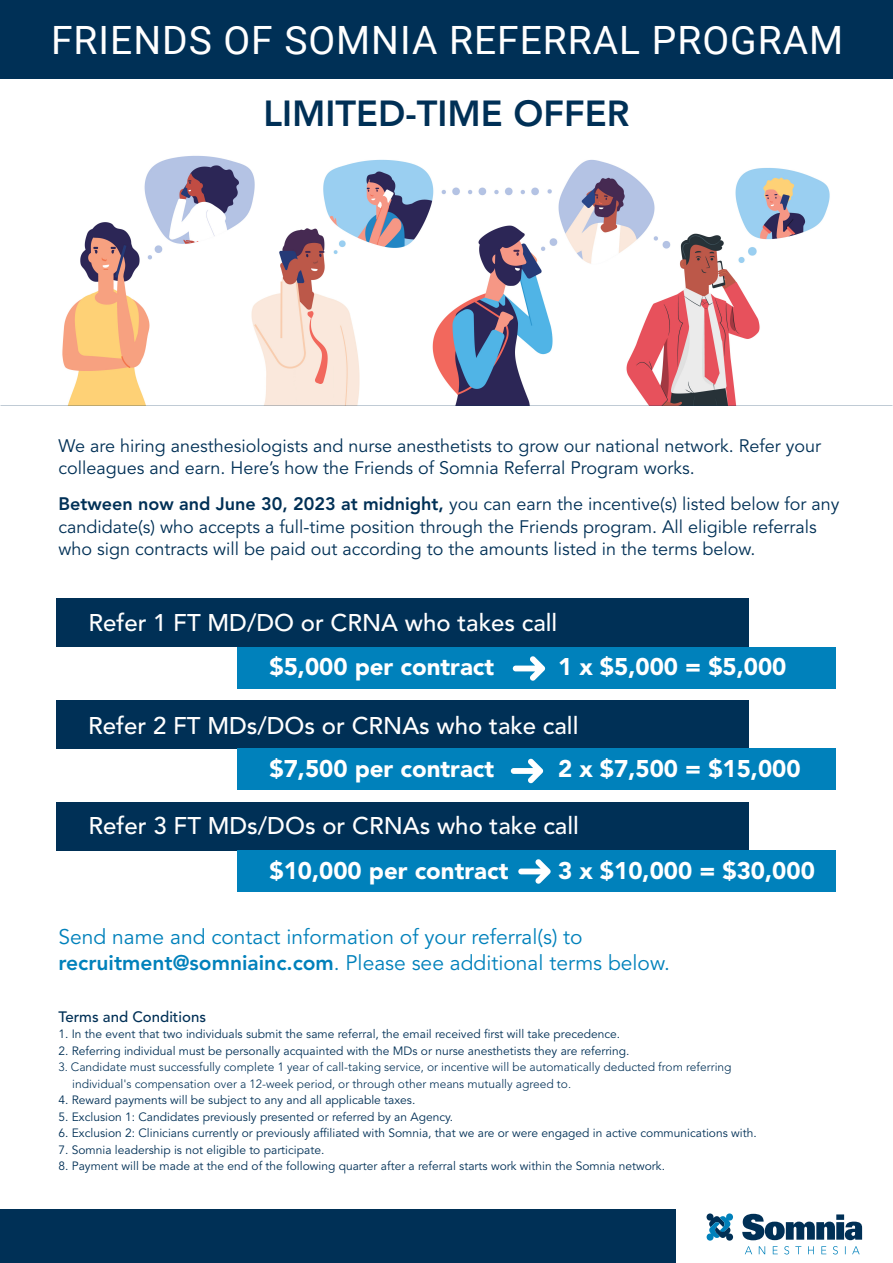
<style>
.page{position:relative;width:893px;height:1263px;background:#fff}
.page>*{position:absolute;margin:0;border:0;box-sizing:border-box;transform-origin:0 0}
.t1{font:39px "Roboto";letter-spacing:.025em;color:#fff}
.t2{font:800 36px "Avenir LT Std";color:#003056}
.t3{font:900 24px "Avenir LT Std";color:#fff}
.t4{font:500 24px "Avenir LT Std";color:#fff}
.t5{font:21px/25.2px "Avenir LT Std";color:#0081bb}
.t6{font:18px/22.5px "Avenir LT Std";color:#003056}
.t7{font:500 15px "Avenir LT Std";color:#003056}
.t8{font:12px "Avenir LT Std";color:#003056}
.t9{font:300 12px/16.5px "Avenir LT Std";color:#003056}
.s1{font-weight:800}
</style>
<div class="page">
<img style="left:62px;top:155px;width:768px;height:250px">
<div style="left:0;top:1210px;width:676px;height:53px;background:#003056"></div>
<svg style="left:742px;top:1214px;width:120px;height:26px"></svg>
<svg style="left:745px;top:1246px;width:115px;height:8px"></svg>
<svg style="left:706px;top:1213px;width:27px;height:28px"></svg>
<div style="left:56px;top:599px;width:692px;height:48px;background:#003056"></div>
<div style="left:237px;top:647px;width:599px;height:41px;background:#0081bb"></div>
<div style="left:56px;top:701px;width:692px;height:48px;background:#003056"></div>
<div style="left:237px;top:749px;width:599px;height:41px;background:#0081bb"></div>
<div style="left:56px;top:803px;width:692px;height:48px;background:#003056"></div>
<div style="left:237px;top:851px;width:599px;height:41px;background:#0081bb"></div>
<svg style="left:513px;top:656px;width:32px;height:25px"></svg>
<svg style="left:511px;top:758px;width:32px;height:25px"></svg>
<svg style="left:518px;top:859px;width:33px;height:25px"></svg>
<div style="left:394px;top:351px;width:19px;height:25px;background:#fff"></div>
<div style="left:0;top:0;width:893px;height:78px;background:#003056"></div>
<h1 class="t1" style="left:51px;top:12px;width:794px">FRIENDS OF SOMNIA REFERRAL PROGRAM</h1>
<h2 class="t2" style="left:263px;top:92px;width:368px">LIMITED-TIME OFFER</h2>
<h3 class="t6" style="left:58px;top:435px;width:764px">We are hiring anesthesiologists and nurse anesthetists to grow our national network. Refer your colleagues and earn. Here’s how the Friends of Somnia Referral Program works.</h3>
<p class="t6" style="left:58px;top:493px;width:782px"><span class="s1">Between now and June 30, 2023 at midnight,</span> you can earn the incentive(s) listed below for any candidate(s) who accepts a full-time position through the Friends program. All eligible referrals who sign contracts will be paid out according to the amounts listed in the terms below.</p>
<h3 class="t4" style="left:88px;top:609px;width:470px">Refer 1 FT MD/DO or CRNA who takes call</h3>
<h3 class="t3" style="left:269px;top:652px;width:226px">$5,000 per contract</h3>
<h3 class="t3" style="left:558px;top:652px;width:230px">1 x $5,000 = $5,000</h3>
<h3 class="t4" style="left:88px;top:711px;width:492px">Refer 2 FT MDs/DOs or CRNAs who take call</h3>
<h3 class="t3" style="left:269px;top:754px;width:226px">$7,500 per contract</h3>
<h3 class="t3" style="left:558px;top:754px;width:244px">2 x $7,500 = $15,000</h3>
<h3 class="t4" style="left:89px;top:812px;width:492px">Refer 3 FT MDs/DOs or CRNAs who take call</h3>
<h3 class="t3" style="left:269px;top:856px;width:240px">$10,000 per contract</h3>
<h3 class="t3" style="left:558px;top:856px;width:258px">3 x $10,000 = $30,000</h3>
<h3 class="t5" style="left:58px;top:925px;width:613px">Send name and contact information of your referral(s) to <span class="s1">recruitment@somniainc.com</span>. Please see additional terms below.</h3>
<p class="t7" style="left:58px;top:1008px;width:149px">Terms and Conditions</p>
<p class="t8" style="left:58px;top:1027px;width:563px">1. In the event that two individuals submit the same referral, the email received first will take precedence.</p>
<p class="t8" style="left:58px;top:1044px;width:573px">2. Referring individual must be personally acquainted with the MDs or nurse anesthetists they are referring.</p>
<p class="t9" style="left:72px;top:1059px;width:661px;text-indent:-14px">3. Candidate must successfully complete 1 year of call-taking service, or incentive will be automatically deducted from referring individual's compensation over a 12-week period, or through other means mutually agreed to.</p>
<p class="t8" style="left:58px;top:1093px;width:358px">4. Reward payments will be subject to any and all applicable taxes.</p>
<p class="t8" style="left:58px;top:1110px;width:396px">5. Exclusion 1: Candidates previously presented or referred by an Agency.</p>
<p class="t8" style="left:58px;top:1126px;width:700px">6. Exclusion 2: Clinicians currently or previously affiliated with Somnia, that we are or were engaged in active communications with.</p>
<p class="t8" style="left:58px;top:1143px;width:267px">7. Somnia leadership is not eligible to participate.</p>
<p class="t8" style="left:58px;top:1159px;width:608px">8. Payment will be made at the end of the following quarter after a referral starts work within the Somnia network.</p>
</div>
